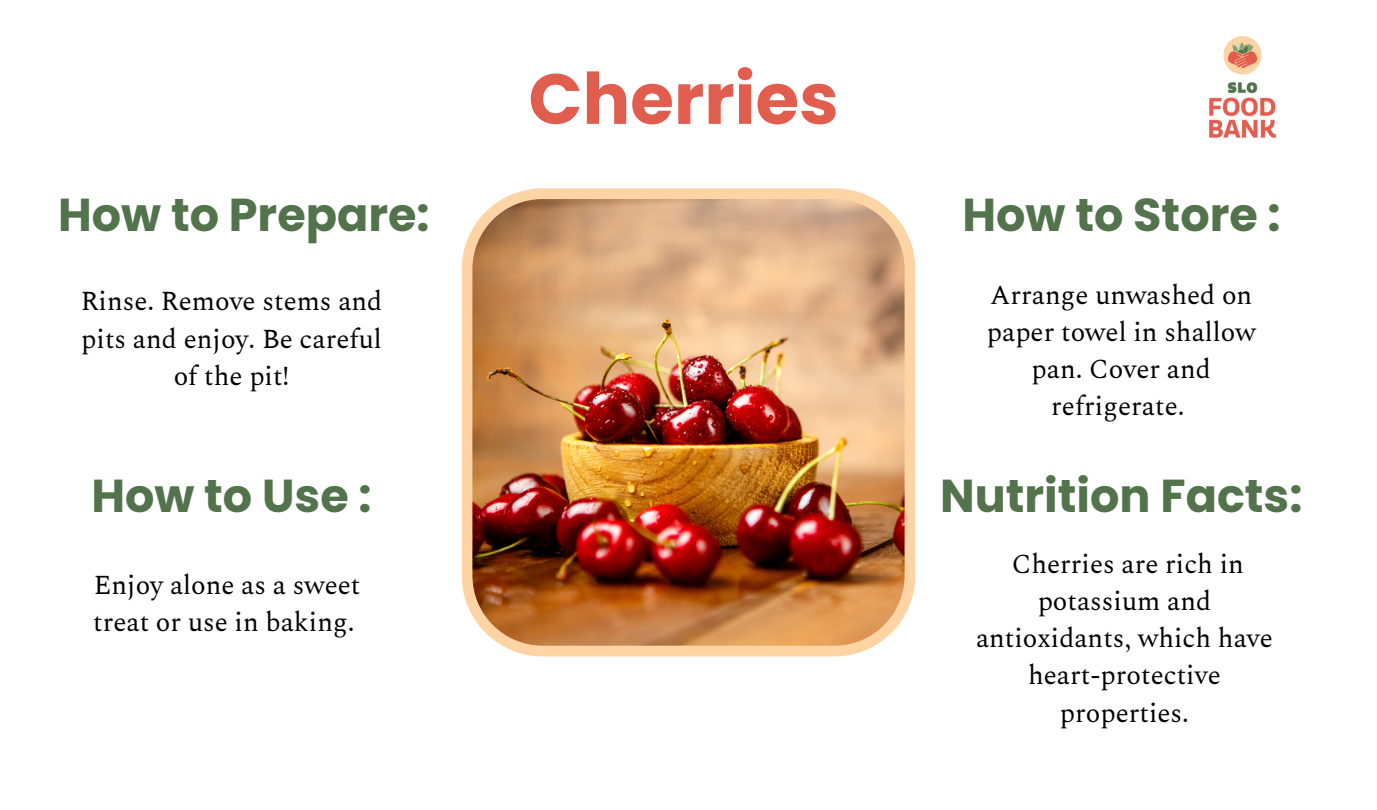
<style>
.page{position:relative;width:1377px;height:810px;background:#fff}
.page>*{position:absolute;margin:0;border:0;box-sizing:border-box;transform-origin:0 0}
.t1{font:700 70.88px "Poppins";color:#e15d4e}
.t2{font:700 46.12px "Poppins";color:#52734b}
.t3{font:27px/37.1px "Spectral";color:#000;text-align:center}
</style>
<div class="page">
<img style="left:1209px;top:36px;width:67px;height:102px">
<img style="left:462px;top:188px;width:453px;height:468px">
<p class="t2" style="left:58px;top:183px;width:373px">How to Prepare:</p>
<p class="t1" style="left:528px;top:49px;width:312px">Cherries</p>
<p class="t2" style="left:963px;top:183px;width:320px">How to Store :</p>
<p class="t3" style="left:81px;top:284px;width:303px">Rinse. Remove stems and pits and enjoy. Be careful of the pit!</p>
<p class="t3" style="left:987px;top:277px;width:270px">Arrange unwashed on paper towel in shallow pan. Cover and refrigerate.</p>
<p class="t2" style="left:91px;top:464px;width:282px">How to Use :</p>
<p class="t3" style="left:93px;top:568px;width:269px;text-align:left">Enjoy alone as a sweet treat or use in baking.</p>
<p class="t2" style="left:940px;top:464px;width:364px">Nutrition Facts:</p>
<p class="t3" style="left:976px;top:546px;width:298px">Cherries are rich in potassium and antioxidants, which have heart-protective properties.</p>
</div>
